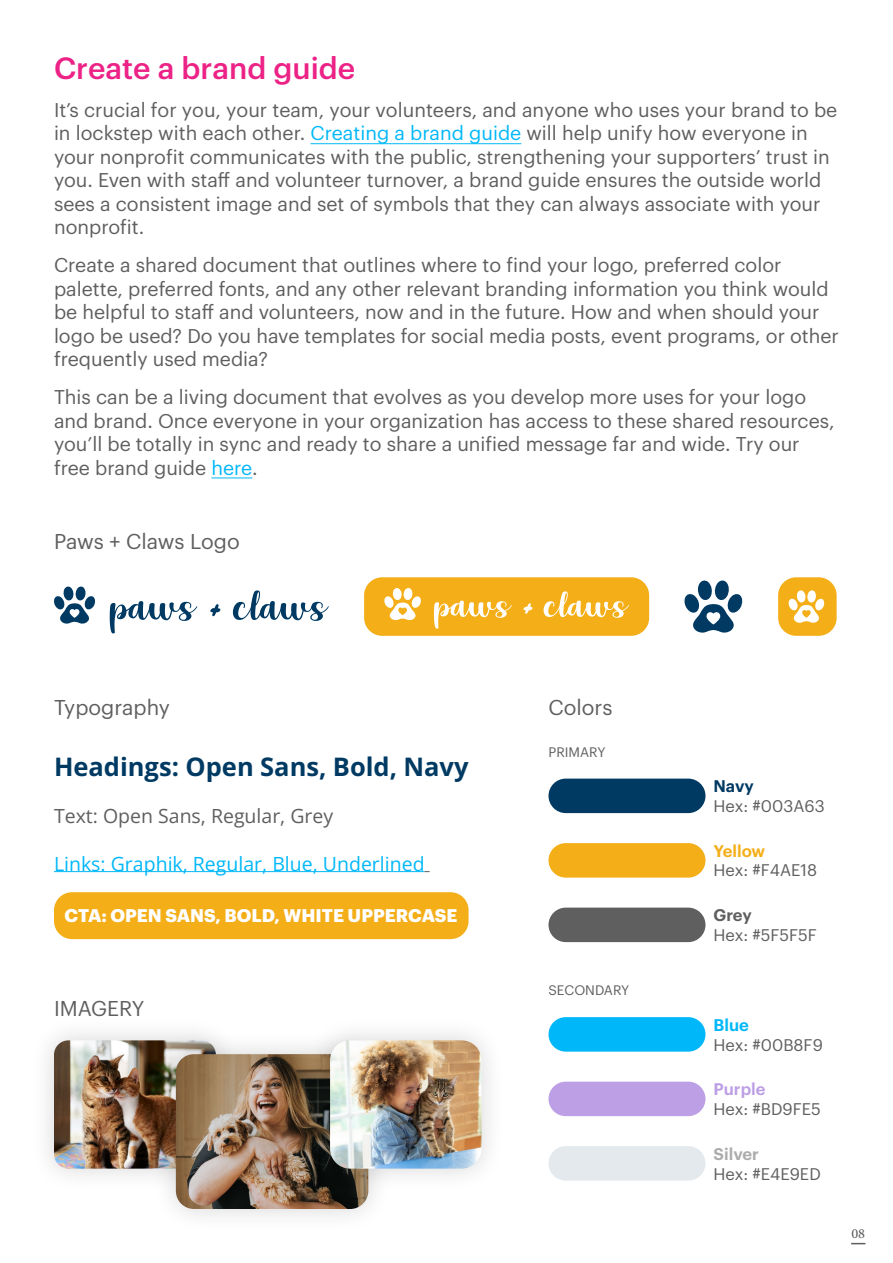
<style>
.page{position:relative;width:893px;height:1263px;background:#fff}
.page>*{position:absolute;margin:0;border:0;box-sizing:border-box;transform-origin:0 0}
.t1{font:500 30px "Graphik";color:#ec2286}
.t2{font:700 25.5px "Open Sans";color:#003a63}
.t3{font:21px "Graphik";color:#5f5f5f}
.t4{font:19.5px/23.4px "Graphik";color:#5f5f5f}
.t5{font:19.5px "Open Sans";color:#00b8f9}
.t6{font:19.5px "Open Sans";color:#5f5f5f}
.t7{font:19.5px "Adobe Arabic";color:#5f5f5f}
.t8{font:700 18px "Graphik";color:#fff}
.t9{font:16.5px "Graphik";color:#5f5f5f}
.t10{font:600 16.5px "Graphik";color:#f4ae18}
.t11{font:600 16.5px "Graphik";color:#bd9fe5}
.t12{font:600 16.5px "Graphik";color:#acacac}
.t13{font:600 16.5px "Graphik";color:#003a63}
.t14{font:600 16.5px "Graphik";color:#5f5f5f}
.t15{font:600 16.5px "Graphik";color:#00b8f9}
.t16{font:13.5px "Graphik";color:#5f5f5f}
.s1{color:#00b8fa}
</style>
<div class="page">
<div style="left:548px;top:779px;width:157px;height:34px;background:#003a63;border-radius:17px"></div>
<hr style="left:211px;top:477px;width:41px;height:1px;background:#00b8fa">
<hr style="left:311px;top:143px;width:210px;height:1px;background:#00b8fa">
<div style="left:548px;top:843px;width:157px;height:35px;background:#f4ae18;border-radius:17px"></div>
<div style="left:548px;top:908px;width:157px;height:34px;background:#5f5f5f;border-radius:17px"></div>
<div style="left:54px;top:892px;width:415px;height:47px;background:#f4ae18;border-radius:18px"></div>
<hr style="left:54px;top:871px;width:371px;height:1px;background:#00b8f9">
<div style="left:548px;top:1017px;width:157px;height:35px;background:#00b8f9;border-radius:17px"></div>
<div style="left:548px;top:1082px;width:157px;height:34px;background:#bd9fe5;border-radius:17px"></div>
<div style="left:548px;top:1146px;width:157px;height:35px;background:#e4e9ed;border-radius:17px"></div>
<svg style="left:54px;top:586px;width:41px;height:38px"></svg>
<svg style="left:110px;top:601px;width:87px;height:32px"></svg>
<svg style="left:210px;top:604px;width:10px;height:12px"></svg>
<svg style="left:233px;top:590px;width:96px;height:31px"></svg>
<div style="left:364px;top:577px;width:285px;height:59px;background:#f4ae18;border-radius:18px"></div>
<svg style="left:384px;top:588px;width:37px;height:33px"></svg>
<svg style="left:434px;top:600px;width:78px;height:29px"></svg>
<svg style="left:523px;top:603px;width:9px;height:11px"></svg>
<svg style="left:543px;top:591px;width:86px;height:27px"></svg>
<svg style="left:684px;top:580px;width:59px;height:53px"></svg>
<div style="left:778px;top:577px;width:59px;height:59px;background:#f4ae18;border-radius:18px"></div>
<svg style="left:788px;top:590px;width:37px;height:33px"></svg>
<div style="left:29px;top:1015px;width:212px;height:178px;background:#000;opacity:.15"></div>
<img style="left:54px;top:1040px;width:97px;height:128px">
<div style="left:151px;top:1029px;width:242px;height:205px;background:#000;opacity:.15"></div>
<img style="left:176px;top:1054px;width:192px;height:155px">
<div style="left:305px;top:1016px;width:202px;height:177px;background:#000;opacity:.15"></div>
<img style="left:330px;top:1040px;width:152px;height:128px">
<svg style="left:851px;top:1243px;width:14px;height:1px"></svg>
<h1 class="t1" style="left:54px;top:45px;width:303px">Create a brand guide</h1>
<p class="t4" style="left:54px;top:97px;width:785px">It’s crucial for you, your team, your volunteers, and anyone who uses your brand to be in lockstep with each other. <span class="s1">Creating a brand guide</span> will help unify how everyone in your nonprofit communicates with the public, strengthening your supporters’ trust in you. Even with staff and volunteer turnover, a brand guide ensures the outside world sees a consistent image and set of symbols that they can always associate with your nonprofit.</p>
<p class="t4" style="left:54px;top:252px;width:786px">Create a shared document that outlines where to find your logo, preferred color palette, preferred fonts, and any other relevant branding information you think would be helpful to staff and volunteers, now and in the future. How and when should your logo be used? Do you have templates for social media posts, event programs, or other frequently used media?</p>
<p class="t4" style="left:54px;top:384px;width:782px">This can be a living document that evolves as you develop more uses for your logo and brand. Once everyone in your organization has access to these shared resources, you’ll be totally in sync and ready to share a unified message far and wide. Try our free brand guide <span class="s1">here</span>.</p>
<p class="t3" style="left:54px;top:525px;width:187px">Paws + Claws Logo</p>
<p class="t3" style="left:54px;top:691px;width:118px">Typography</p>
<h2 class="t2" style="left:54px;top:749px;width:416px">Headings: Open Sans, Bold, Navy</h2>
<p class="t6" style="left:54px;top:803px;width:281px">Text: Open Sans, Regular, Grey</p>
<p class="t5" style="left:54px;top:850px;width:372px">Links: Graphik, Regular, Blue, Underlined</p>
<p class="t8" style="left:65px;top:902px;width:394px">CTA: OPEN SANS, BOLD, WHITE UPPERCASE</p>
<p class="t3" style="left:54px;top:993px;width:92px">IMAGERY</p>
<p class="t3" style="left:548px;top:691px;width:65px">Colors</p>
<p class="t16" style="left:548px;top:742px;width:58px">PRIMARY</p>
<p class="t16" style="left:548px;top:980px;width:82px">SECONDARY</p>
<p class="t13" style="left:713px;top:773px;width:42px">Navy</p>
<p class="t9" style="left:713px;top:793px;width:113px">Hex: #003A63</p>
<p class="t10" style="left:713px;top:838px;width:53px">Yellow</p>
<p class="t9" style="left:713px;top:858px;width:105px">Hex: #F4AE18</p>
<p class="t14" style="left:713px;top:902px;width:40px">Grey</p>
<p class="t9" style="left:713px;top:922px;width:105px">Hex: #5F5F5F</p>
<p class="t15" style="left:713px;top:1012px;width:37px">Blue</p>
<p class="t9" style="left:713px;top:1032px;width:111px">Hex: #00B8F9</p>
<p class="t11" style="left:713px;top:1076px;width:53px">Purple</p>
<p class="t9" style="left:713px;top:1096px;width:109px">Hex: #BD9FE5</p>
<p class="t12" style="left:713px;top:1141px;width:47px">Silver</p>
<p class="t9" style="left:713px;top:1161px;width:109px">Hex: #E4E9ED</p>
<p class="t7" style="left:851px;top:1220px;width:15px">08</p>
</div>
